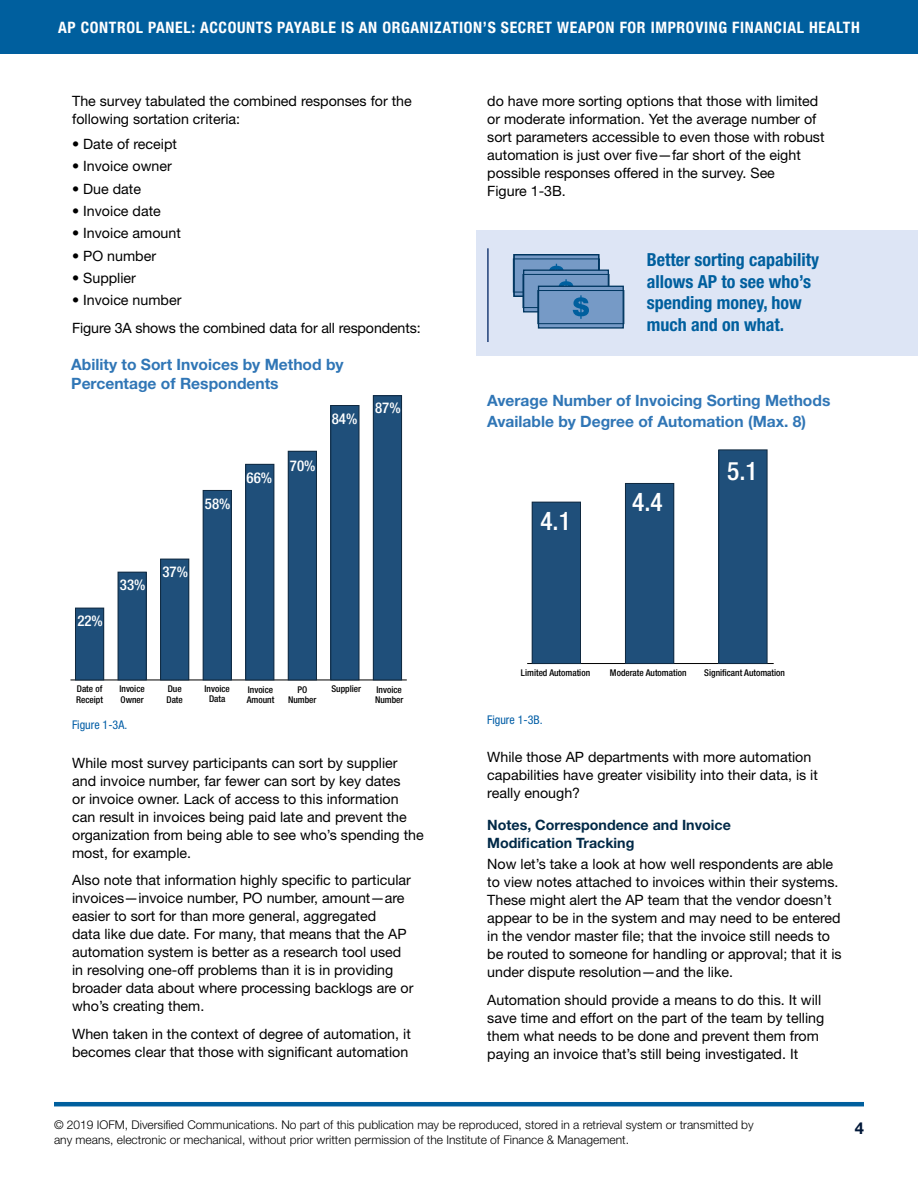
<style>
.page{position:relative;width:918px;height:1188px;background:#fff}
.page>*{position:absolute;margin:0;border:0;box-sizing:border-box;transform-origin:0 0}
.t1{font:500 condensed 25.5px "Helvetica Neue LT Std";color:#fff}
.t2{font:700 condensed 18px/21.6px "Helvetica Neue LT Std";color:#005f9e}
.t3{font:700 16.5px "Helvetica Neue LT Std";color:#001738}
.t4{font:700 condensed 15.75px "Helvetica Neue LT Std";letter-spacing:.04em;color:#fff}
.t5{font:700 15.6px/18.8px "Helvetica Neue LT Std";color:#3076b6}
.t6{font:500 condensed 14.85px "Helvetica Neue LT Std";color:#fff}
.t7{font:14.25px/18px "Helvetica Neue LT Std";color:#000}
.t8{font:700 14.25px/18px "Helvetica Neue LT Std";color:#002947}
.t9{font:300 12px/15px "Helvetica Neue LT Std";color:#000}
.t10{font:condensed 12px "Helvetica Neue LT Std";color:#005da6}
.t11{font:500 condensed 9.3px/10.2px "Helvetica Neue LT Std";color:#000}
.s1{font-family:"Optima LT Std";font-weight:900}
</style>
<div class="page">
<div style="left:0;top:0;width:918px;height:54px;background:#005f9e"></div>
<hr style="left:54px;top:1102px;width:810px;height:4px;background:#005f9e">
<hr style="left:70px;top:679px;width:337px;height:1px;background:#000">
<div style="left:373px;top:396px;width:29px;height:284px;background:#1f4f7a"></div>
<div style="left:373px;top:395px;width:29px;height:285px;border:1px solid #102940"></div>
<div style="left:331px;top:406px;width:28px;height:274px;background:#1f4f7a"></div>
<div style="left:330px;top:405px;width:29px;height:275px;border:1px solid #102940"></div>
<div style="left:288px;top:451px;width:28px;height:229px;background:#1f4f7a"></div>
<div style="left:288px;top:451px;width:29px;height:229px;border:1px solid #102940"></div>
<div style="left:246px;top:464px;width:28px;height:216px;background:#1f4f7a"></div>
<div style="left:245px;top:464px;width:29px;height:216px;border:1px solid #102940"></div>
<div style="left:203px;top:490px;width:28px;height:190px;background:#1f4f7a"></div>
<div style="left:203px;top:490px;width:29px;height:190px;border:1px solid #102940"></div>
<div style="left:161px;top:559px;width:28px;height:121px;background:#1f4f7a"></div>
<div style="left:160px;top:559px;width:29px;height:121px;border:1px solid #102940"></div>
<div style="left:118px;top:572px;width:28px;height:108px;background:#1f4f7a"></div>
<div style="left:118px;top:572px;width:29px;height:108px;border:1px solid #102940"></div>
<div style="left:75px;top:608px;width:29px;height:72px;background:#1f4f7a"></div>
<div style="left:75px;top:608px;width:29px;height:72px;border:1px solid #102940"></div>
<div style="left:477px;top:230px;width:441px;height:126px;background:#dde5f5"></div>
<hr style="left:487px;top:248px;width:2px;height:94px;background:#1f3f77">
<svg style="left:515px;top:256px;width:82px;height:39px"></svg>
<div style="left:513px;top:254px;width:86px;height:43px;border:1px solid #003660"></div>
<div style="left:513px;top:259px;width:87px;height:33px;border:1px solid #003660"></div>
<div style="left:523px;top:270px;width:86px;height:42px;background:#769ac6;border:1px solid #003660"></div>
<div style="left:523px;top:274px;width:86px;height:34px;border:1px solid #003660"></div>
<div style="left:538px;top:286px;width:86px;height:43px;background:#769ac6;border:1px solid #003660"></div>
<div style="left:538px;top:290px;width:86px;height:34px;border:1px solid #003660"></div>
<svg style="left:548px;top:264px;width:41px;height:55px"></svg>
<hr style="left:527px;top:663px;width:247px;height:1px;background:#000">
<div style="left:532px;top:502px;width:49px;height:162px;background:#1f4f7a"></div>
<div style="left:532px;top:502px;width:49px;height:162px;border:1px solid #102940"></div>
<div style="left:625px;top:483px;width:49px;height:181px;background:#1f4f7a"></div>
<div style="left:625px;top:483px;width:49px;height:181px;border:1px solid #102940"></div>
<div style="left:719px;top:450px;width:48px;height:214px;background:#1f4f7a"></div>
<div style="left:718px;top:449px;width:50px;height:215px;border:1px solid #102940"></div>
<p class="t4" style="left:58px;top:17px;width:803px">AP CONTROL PANEL: ACCOUNTS PAYABLE IS AN ORGANIZATION’S SECRET WEAPON FOR IMPROVING FINANCIAL HEALTH</p>
<p class="t7" style="left:72px;top:92px;width:341px">The survey tabulated the combined responses for the following sortation criteria:</p>
<p class="t7" style="left:72px;top:135px;width:106px"><span class="s1">•</span> Date of receipt</p>
<p class="t7" style="left:72px;top:157px;width:101px"><span class="s1">•</span> Invoice owner</p>
<p class="t7" style="left:72px;top:179px;width:70px"><span class="s1">•</span> Due date</p>
<p class="t7" style="left:72px;top:202px;width:90px"><span class="s1">•</span> Invoice date</p>
<p class="t7" style="left:72px;top:224px;width:110px"><span class="s1">•</span> Invoice amount</p>
<p class="t7" style="left:72px;top:246px;width:85px"><span class="s1">•</span> PO number</p>
<p class="t7" style="left:72px;top:269px;width:65px"><span class="s1">•</span> Supplier</p>
<p class="t7" style="left:72px;top:286px;width:350px;line-height:27.8px"><span class="s1">•</span> Invoice number<br>Figure 3A shows the combined data for all respondents:</p>
<p class="t5" style="left:71px;top:355px;width:274px">Ability to Sort Invoices by Method by<br>Percentage of Respondents</p>
<p class="t6" style="left:205px;top:495px;width:27px">58%</p>
<p class="t6" style="left:247px;top:469px;width:27px">66%</p>
<p class="t6" style="left:290px;top:457px;width:27px">70%</p>
<p class="t6" style="left:332px;top:410px;width:27px">84%</p>
<p class="t6" style="left:375px;top:399px;width:27px">87%</p>
<p class="t6" style="left:77px;top:612px;width:27px">22%</p>
<p class="t6" style="left:120px;top:576px;width:27px">33%</p>
<p class="t6" style="left:162px;top:563px;width:27px">37%</p>
<p class="t11" style="left:76px;top:684px;width:28px">Date of<br>Receipt</p>
<p class="t11" style="left:119px;top:684px;width:27px">Invoice<br>Owner</p>
<p class="t11" style="left:167px;top:684px;width:18px">Due<br>Date</p>
<p class="t11" style="left:205px;top:683px;width:27px;text-align:center">Invoice<br>Data</p>
<p class="t11" style="left:247px;top:684px;width:29px">Invoice<br>Amount</p>
<p class="t11" style="left:288px;top:684px;width:30px;text-align:center">PO<br>Number</p>
<p class="t11" style="left:331px;top:683px;width:31px">Supplier</p>
<p class="t11" style="left:375px;top:684px;width:30px">Invoice<br>Number</p>
<p class="t10" style="left:72px;top:718px;width:57px">Figure 1-3A.</p>
<p class="t7" style="left:72px;top:753px;width:353px">While most survey participants can sort by supplier and invoice number, far fewer can sort by key dates<br>or invoice owner. Lack of access to this information can result in invoices being paid late and prevent the organization from being able to see who’s spending the most, for example.</p>
<p class="t7" style="left:72px;top:871px;width:343px">Also note that information highly specific to particular invoices—invoice number, PO number, amount—are easier to sort for than more general, aggregated<br>data like due date. For many, that means that the AP automation system is better as a research tool used in resolving one-off problems than it is in providing broader data about where processing backlogs are or who’s creating them.</p>
<p class="t7" style="left:72px;top:1025px;width:340px">When taken in the context of degree of automation, it becomes clear that those with significant automation</p>
<p class="t7" style="left:487px;top:92px;width:339px">do have more sorting options that those with limited or moderate information. Yet the average number of sort parameters accessible to even those with robust automation is just over five—far short of the eight possible responses offered in the survey. See<br>Figure 1-3B.</p>
<p class="t2" style="left:647px;top:249px;width:174px">Better sorting capability allows AP to see who’s spending money, how much and on what.</p>
<p class="t5" style="left:487px;top:390px;width:345px;line-height:20.4px">Average Number of Invoicing Sorting Methods<br>Available by Degree of Automation (Max. 8)</p>
<h1 class="t1" style="left:540px;top:506px;width:32px">4.1</h1>
<h1 class="t1" style="left:632px;top:486px;width:32px">4.4</h1>
<h1 class="t1" style="left:727px;top:456px;width:32px">5.1</h1>
<p class="t11" style="left:521px;top:667px;width:71px">Limited Automation</p>
<p class="t11" style="left:610px;top:667px;width:78px">Moderate Automation</p>
<p class="t11" style="left:704px;top:667px;width:82px">Significant Automation</p>
<p class="t10" style="left:487px;top:713px;width:57px">Figure 1-3B.</p>
<p class="t7" style="left:487px;top:748px;width:332px">While those AP departments with more automation capabilities have greater visibility into their data, is it really enough?</p>
<p class="t8" style="left:487px;top:815px;width:245px">Notes, Correspondence and Invoice<br>Modification Tracking</p>
<p class="t7" style="left:487px;top:855px;width:356px">Now let’s take a look at how well respondents are able to view notes attached to invoices within their systems.<br>These might alert the AP team that the vendor doesn’t appear to be in the system and may need to be entered in the vendor master file; that the invoice still needs to be routed to someone for handling or approval; that it is under dispute resolution—and the like.</p>
<p class="t7" style="left:487px;top:990px;width:339px">Automation should provide a means to do this. It will save time and effort on the part of the team by telling them what needs to be done and prevent them from paying an invoice that’s still being investigated. It</p>
<p class="t9" style="left:54px;top:1117px;width:701px">© 2019 IOFM, Diversified Communications. No part of this publication may be reproduced, stored in a retrieval system or transmitted by any means, electronic or mechanical, without prior written permission of the Institute of Finance &amp; Management.</p>
<p class="t3" style="left:855px;top:1118px;width:11px">4</p>
</div>
